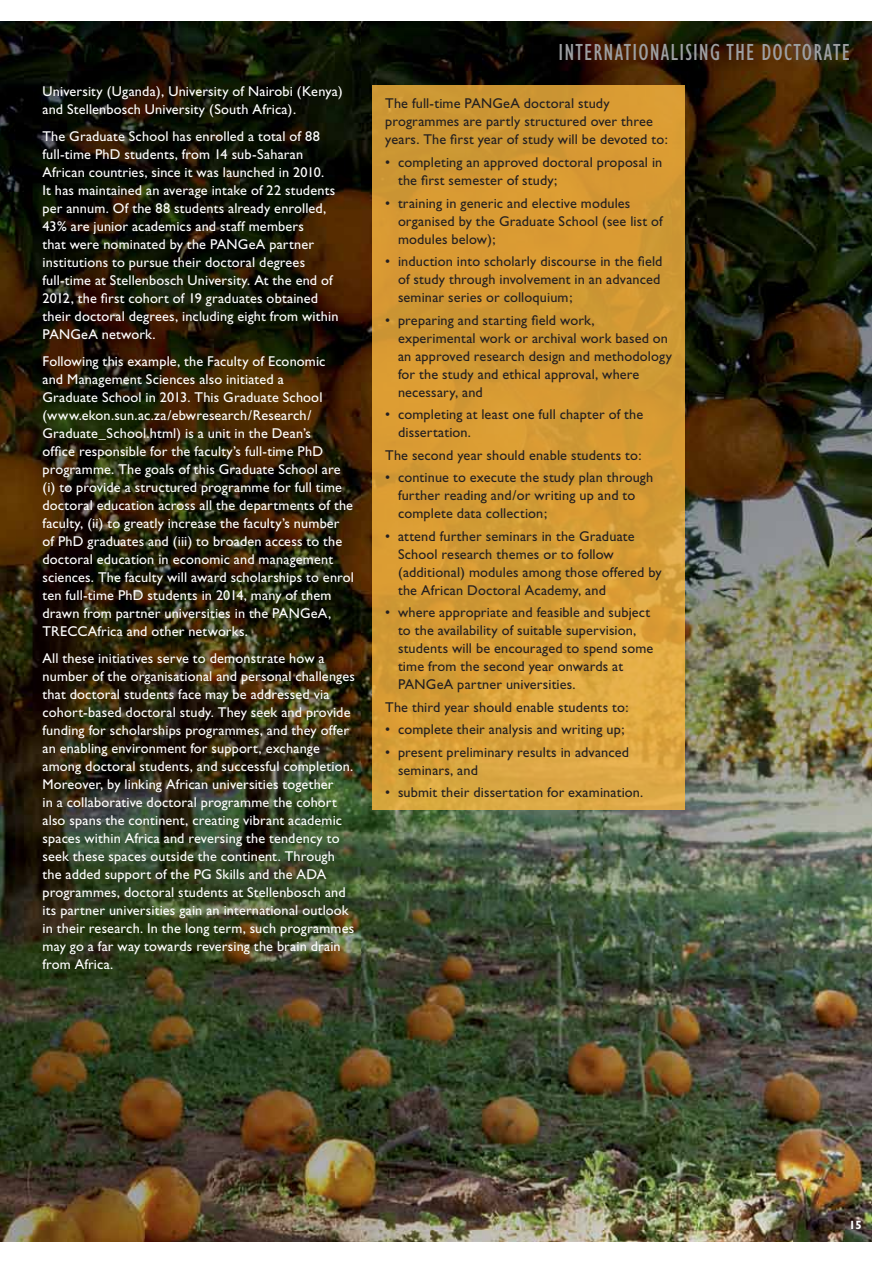
<style>
.page{position:relative;width:893px;height:1263px;background:#fff}
.page>*{position:absolute;margin:0;border:0;box-sizing:border-box;transform-origin:0 0}
.t1{font:condensed 24px "Gill Sans";letter-spacing:.05em;color:#9d9fa2}
.t2{font:14.25px/18px "Gill Sans";letter-spacing:.01em;color:#fff}
.t3{font:14.25px/18px "Gill Sans";letter-spacing:.01em;color:#231f20}
.t4{font:700 condensed 12px "Gill Sans";color:#fff}
</style>
<div class="page">
<img style="left:0;top:21px;width:872px;height:1221px">
<svg style="left:372px;top:85px;width:313px;height:725px;background:#d59c36"></svg>
<p class="t2" style="left:43px;top:82px;width:302px">University (Uganda), University of Nairobi (Kenya) and Stellenbosch University (South Africa).</p>
<p class="t2" style="left:43px;top:127px;width:298px">The Graduate School has enrolled a total of 88 full-time PhD students, from 14 sub-Saharan African countries, since it was launched in 2010.<br>It has maintained an average intake of 22 students per annum. Of the 88 students already enrolled, 43% are junior academics and staff members<br>that were nominated by the PANGeA partner institutions to pursue their doctoral degrees full-time at Stellenbosch University. At the end of 2012, the first cohort of 19 graduates obtained their doctoral degrees, including eight from within PANGeA network.</p>
<p class="t2" style="left:43px;top:352px;width:313px">Following this example, the Faculty of Economic<br>and Management Sciences also initiated a<br>Graduate School in 2013. This Graduate School (www.ekon.sun.ac.za/ebwresearch/Research/ Graduate_School.html) is a unit in the Dean’s<br>office responsible for the faculty’s full-time PhD programme. The goals of this Graduate School are (i) to provide a structured programme for full time doctoral education across all the departments of the faculty, (ii) to greatly increase the faculty’s number of PhD graduates and (iii) to broaden access to the doctoral education in economic and management sciences. The faculty will award scholarships to enrol ten full-time PhD students in 2014, many of them drawn from partner universities in the PANGeA, TRECCAfrica and other networks.</p>
<p class="t2" style="left:43px;top:649px;width:314px">All these initiatives serve to demonstrate how a number of the organisational and personal challenges that doctoral students face may be addressed via cohort-based doctoral study. They seek and provide funding for scholarships programmes, and they offer an enabling environment for support, exchange among doctoral students, and successful completion.<br>Moreover, by linking African universities together<br>in a collaborative doctoral programme the cohort also spans the continent, creating vibrant academic spaces within Africa and reversing the tendency to seek these spaces outside the continent. Through the added support of the PG Skills and the ADA programmes, doctoral students at Stellenbosch and its partner universities gain an international outlook in their research. In the long term, such programmes may go a far way towards reversing the brain drain from Africa.</p>
<h1 class="t1" style="left:558px;top:40px;width:225px">INTERNATIONALISINGTHE DOCTO</h1>
<h1 class="t1" style="left:813px;top:40px;width:29px">RATE</h1>
<p class="t3" style="left:385px;top:95px;width:284px">The full-time PANGeA doctoral study programmes are partly structured over three years. The first year of study will be devoted to:</p>
<p class="t3" style="left:398px;top:153px;width:266px;text-indent:-13px">• completing an approved doctoral proposal in the first semester of study;</p>
<p class="t3" style="left:398px;top:194px;width:266px;text-indent:-13px">• training in generic and elective modules organised by the Graduate School (see list of modules below);</p>
<p class="t3" style="left:398px;top:252px;width:266px;text-indent:-13px">• induction into scholarly discourse in the field of study through involvement in an advanced seminar series or colloquium;</p>
<p class="t3" style="left:398px;top:311px;width:276px;text-indent:-13px">• preparing and starting field work, experimental work or archival work based on an approved research design and methodology for the study and ethical approval, where necessary, and</p>
<p class="t3" style="left:398px;top:405px;width:247px;text-indent:-13px">• completing at least one full chapter of the dissertation.</p>
<p class="t3" style="left:385px;top:446px;width:258px">The second year should enable students to:</p>
<p class="t3" style="left:398px;top:468px;width:257px;text-indent:-13px">• continue to execute the study plan through further reading and/or writing up and to complete data collection;</p>
<p class="t3" style="left:398px;top:527px;width:265px;text-indent:-13px">• attend further seminars in the Graduate School research themes or to follow (additional) modules among those offered by the African Doctoral Academy, and</p>
<p class="t3" style="left:398px;top:603px;width:257px;text-indent:-13px">• where appropriate and feasible and subject to the availability of suitable supervision, students will be encouraged to spend some time from the second year onwards at PANGeA partner universities.</p>
<p class="t3" style="left:385px;top:698px;width:245px">The third year should enable students to:</p>
<p class="t3" style="left:385px;top:720px;width:241px">• complete their analysis and writing up;</p>
<p class="t3" style="left:398px;top:743px;width:233px;text-indent:-13px">• present preliminary results in advanced seminars, and</p>
<p class="t3" style="left:385px;top:783px;width:260px">• submit their dissertation for examination.</p>
<p class="t4" style="left:849px;top:1218px;width:14px">15</p>
</div>
